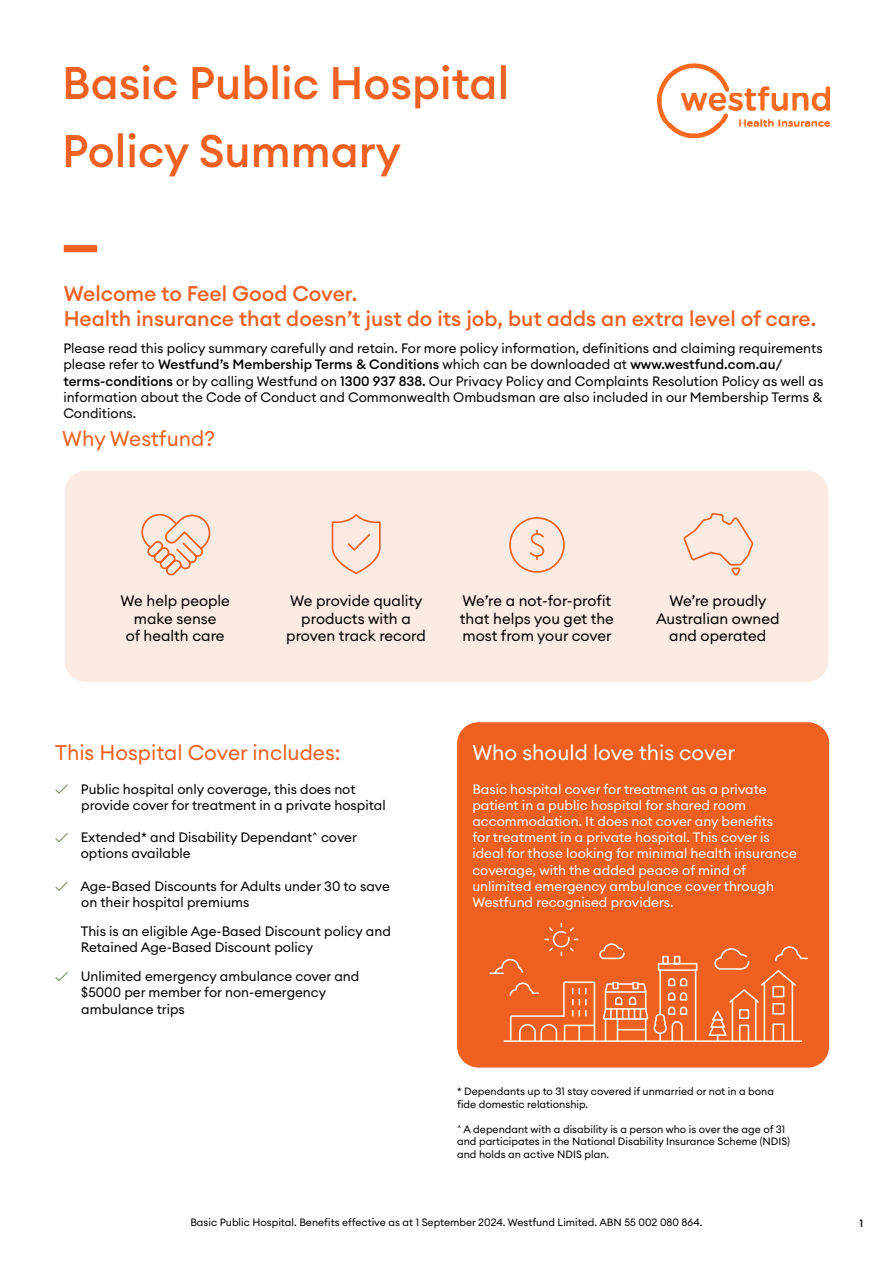
<style>
.page{position:relative;width:893px;height:1263px;background:#fff}
.page>*{position:absolute;margin:0;border:0;box-sizing:border-box;transform-origin:0 0}
.t1{font:500 45px/67.5px "Euclid Circular A";color:#f06020}
.t2{font:500 21px/25.2px "Euclid Circular A";color:#f06022}
.t3{font:21px "Euclid Circular A";color:#f06022}
.t4{font:21px "Euclid Circular A";color:#fff}
.t5{font:21px "Euclid Circular A";color:#f06020}
.t6{font:15px/17.7px "Euclid Circular A";color:#000;text-align:center}
.t7{font:13.5px/16.2px "Euclid Circular A";color:#000}
.t8{font:13.5px/16.2px "Euclid Circular A";color:#fff}
.t9{font:10.5px/12.6px "Euclid Circular A";color:#000}
.t10{font:500 10.5px "Euclid Circular A";color:#000}
.s1{font-weight:500}
</style>
<div class="page">
<div style="left:457px;top:722px;width:372px;height:345px;background:#f06020;border-radius:21px"></div>
<div style="left:64px;top:245px;width:33px;height:7px;background:#f06020"></div>
<img style="left:658px;top:64px;width:171px;height:74px">
<svg style="left:489px;top:922px;width:319px;height:120px"></svg>
<hr style="left:504px;top:1040px;width:297px;height:2px;background:#fdf3ee">
<svg style="left:55px;top:784px;width:13px;height:10px"></svg>
<svg style="left:55px;top:833px;width:13px;height:10px"></svg>
<svg style="left:55px;top:881px;width:13px;height:10px"></svg>
<svg style="left:55px;top:972px;width:13px;height:9px"></svg>
<div style="left:65px;top:471px;width:763px;height:211px;background:#fbebe2;border-radius:21px"></div>
<svg style="left:141px;top:513px;width:70px;height:63px"></svg>
<svg style="left:331px;top:514px;width:50px;height:60px"></svg>
<svg style="left:530px;top:529px;width:15px;height:31px"></svg>
<div style="left:509px;top:517px;width:56px;height:56px;border:2px solid #f06121;border-radius:50%"></div>
<svg style="left:683px;top:513px;width:71px;height:63px"></svg>
<h1 class="t1" style="left:62px;top:49px;width:448px">Basic Public Hospital<br>Policy Summary</h1>
<h2 class="t2" style="left:64px;top:281px;width:754px">Welcome to Feel Good Cover.<br>Health insurance that doesn’t just do its job, but adds an extra level of care.</h2>
<p class="t7" style="left:63px;top:340px;width:761px">Please read this policy summary carefully and retain. For more policy information, definitions and claiming requirements please refer to <span class="s1">Westfund’s Membership Terms &amp; Conditions</span> which can be downloaded at <span class="s1">www.westfund.com.au/ terms-conditions</span> or by calling Westfund on <span class="s1">1300 937 838.</span> Our Privacy Policy and Complaints Resolution Policy as well as information about the Code of Conduct and Commonwealth Ombudsman are also included in our Membership Terms &amp; Conditions.</p>
<h2 class="t5" style="left:62px;top:425px;width:154px">Why Westfund?</h2>
<p class="t6" style="left:120px;top:592px;width:111px">We help people make sense<br>of health care</p>
<p class="t6" style="left:286px;top:592px;width:141px">We provide quality products with a proven track record</p>
<p class="t6" style="left:656px;top:592px;width:125px">We’re proudly<br>Australian owned and operated</p>
<p class="t6" style="left:460px;top:592px;width:156px;text-align:left">We’re a not-for-profit that helps you get the most from your cover</p>
<h2 class="t3" style="left:55px;top:739px;width:287px">This Hospital Cover includes:</h2>
<p class="t7" style="left:81px;top:781px;width:306px">Public hospital only coverage, this does not provide cover for treatment in a private hospital</p>
<p class="t7" style="left:81px;top:829px;width:278px">Extended* and Disability Dependant^ cover options available</p>
<p class="t7" style="left:80px;top:878px;width:311px">Age-Based Discounts for Adults under 30 to save on their hospital premiums</p>
<p class="t7" style="left:81px;top:923px;width:312px">This is an eligible Age-Based Discount policy and<br>Retained Age-Based Discount policy</p>
<p class="t7" style="left:81px;top:968px;width:280px">Unlimited emergency ambulance cover and $5000 per member for non-emergency ambulance trips</p>
<h2 class="t4" style="left:472px;top:739px;width:264px">Who should love this cover</h2>
<p class="t8" style="left:472px;top:781px;width:326px">Basic hospital cover for treatment as a private patient in a public hospital for shared room accommodation. It does not cover any benefits<br>for treatment in a private hospital. This cover is ideal for those looking for minimal health insurance coverage, with the added peace of mind of unlimited emergency ambulance cover through Westfund recognised providers.</p>
<p class="t9" style="left:457px;top:1085px;width:318px">* Dependants up to 31 stay covered if unmarried or not in a bona fide domestic relationship.</p>
<p class="t9" style="left:457px;top:1123px;width:335px">^ A dependant with a disability is a person who is over the age of 31 and participates in the National Disability Insurance Scheme (NDIS) and holds an active NDIS plan.</p>
<p class="t9" style="left:190px;top:1216px;width:514px">Basic Public Hospital. Benefits effective as at 1 September 2024. Westfund Limited. ABN 55 002 080 864.</p>
<p class="t10" style="left:860px;top:1216px;width:5px">1</p>
</div>
